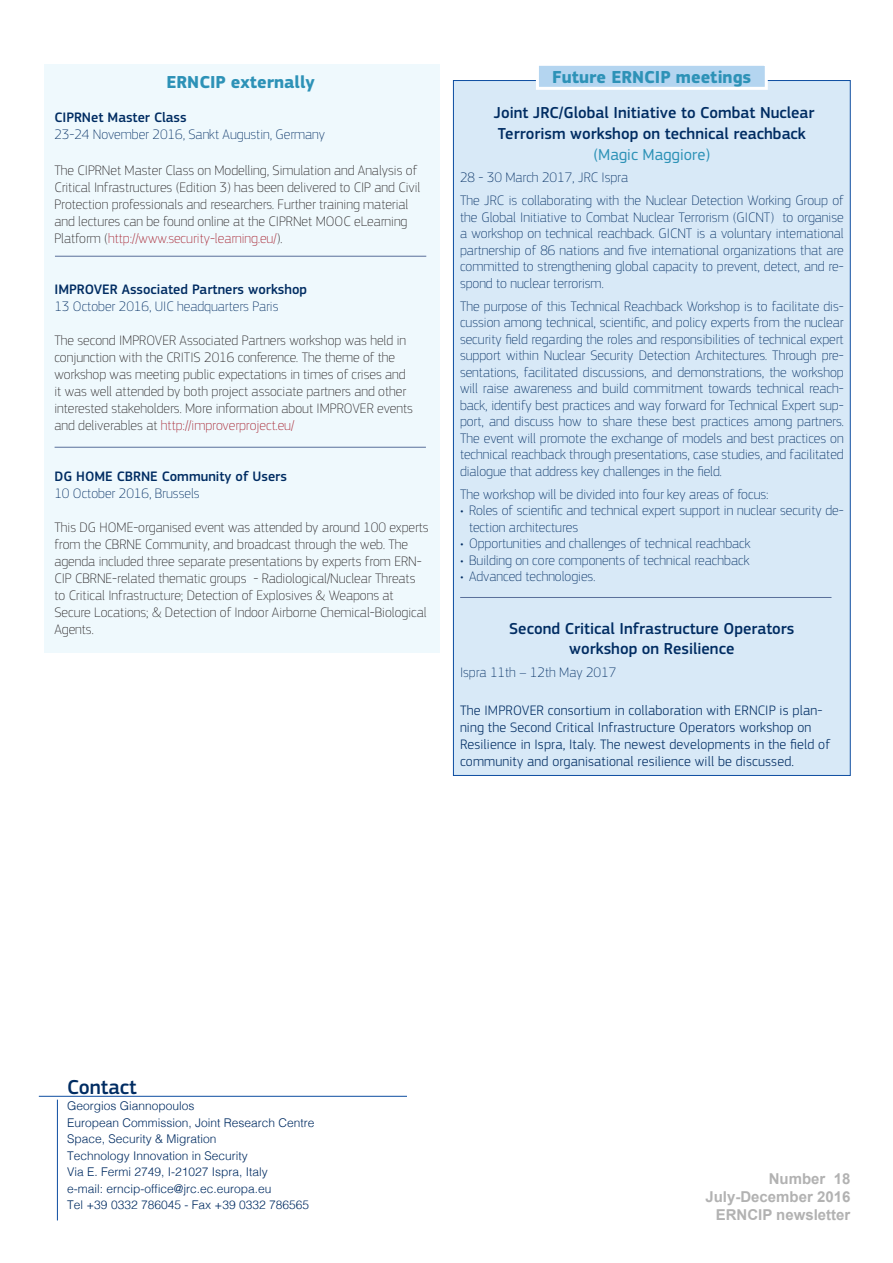
<style>
.page{position:relative;width:893px;height:1263px;background:#fff}
.page>*{position:absolute;margin:0;border:0;box-sizing:border-box;transform-origin:0 0}
.t1{font:500 21px "PF Square Sans Pro";color:#002c62}
.t2{font:700 18px "PF Square Sans Pro";color:#2d92b7}
.t3{font:500 16.5px/21px "PF Square Sans Pro";color:#002c62}
.t4{font:16.5px "PF Square Sans Pro";color:#2d92b7}
.t5{font:700 15px/18px "Arial";color:#b2b2b2;text-align:right}
.t6{font:100 14.25px/16.5px "PF Square Sans Pro";color:#002c62}
.t7{font:100 14.25px/17.1px "PF Square Sans Pro";color:#231f20}
.t8{font:300 14.25px/17.1px "PF Square Sans Pro";letter-spacing:.01em;color:#002c62}
.t9{font:500 14.25px "PF Square Sans Pro";color:#002c62}
.t10{font:300 12px/16.5px "Helvetica";color:#002c62}
.s1{color:#a41c2a}
</style>
<div class="page">
<div style="left:453px;top:81px;width:397px;height:694px;background:#d8e9f7"></div>
<hr style="left:460px;top:597px;width:371px;height:1px;background:#596f9a">
<div style="left:537px;top:64px;width:229px;height:24px;background:#b4d5f0"></div>
<div style="left:536px;top:63px;width:232px;height:27px;border:3px solid #fff"></div>
<hr style="left:39px;top:1096px;width:368px;height:1px;background:#0d4da1">
<hr style="left:57px;top:1100px;width:1px;height:120px;background:#0d4da1">
<div style="left:44px;top:64px;width:396px;height:589px;background:#eff9fd"></div>
<hr style="left:55px;top:447px;width:371px;height:1px;background:#596f9a">
<hr style="left:55px;top:256px;width:371px;height:1px;background:#596f9a">
<p class="t2" style="left:166px;top:71px;width:150px">ERNCIP externally</p>
<p class="t9" style="left:54px;top:109px;width:134px">CIPRNet Master Class</p>
<p class="t6" style="left:54px;top:125px;width:272px">23-24 November 2016, Sankt Augustin, Germany</p>
<p class="t7" style="left:54px;top:161px;width:368px">The CIPRNet Master Class on Modelling, Simulation and Analysis of Critical Infrastructures (Edition 3) has been delivered to CIP and Civil Protection professionals and researchers. Further training material and lectures can be found online at the CIPRNet MOOC eLearning Platform (<span class="s1">http://www.security-learning.eu/</span>).</p>
<p class="t9" style="left:54px;top:281px;width:254px">IMPROVER Associated Partners workshop</p>
<p class="t6" style="left:54px;top:298px;width:226px">13 October 2016, UIC headquarters Paris</p>
<p class="t7" style="left:54px;top:331px;width:360px">The second IMPROVER Associated Partners workshop was held in conjunction with the CRITIS 2016 conference. The theme of the workshop was meeting public expectations in times of crises and it was well attended by both project associate partners and other interested stakeholders. More information about IMPROVER events and deliverables at <span class="s1">http://improverproject.eu/</span></p>
<p class="t9" style="left:54px;top:468px;width:234px">DG HOME CBRNE Community of Users</p>
<p class="t6" style="left:54px;top:485px;width:147px">10 October 2016, Brussels</p>
<p class="t7" style="left:54px;top:518px;width:376px">This DG HOME-organised event was attended by around 100 experts from the CBRNE Community, and broadcast through the web. The agenda included three separate presentations by experts from ERN-CIP CBRNE-related thematic groups - Radiological/Nuclear Threats to Critical Infrastructure; Detection of Explosives &amp; Weapons at Secure Locations; &amp; Detection of Indoor Airborne Chemical-Biological Agents.</p>
<p class="t2" style="left:552px;top:66px;width:201px">Future ERNCIP meetings</p>
<p class="t3" style="left:494px;top:102px;width:322px">Joint JRC/Global Initiative to Combat Nuclear<br>Terrorism workshop on technical reachback</p>
<p class="t4" style="left:593px;top:145px;width:118px">(Magic Maggiore)</p>
<p class="t6" style="left:460px;top:166px;width:385px;line-height:22.8px">28 - 30 March 2017, JRC Ispra<br>The JRC is collaborating with the Nuclear Detection Working Group of</p>
<p class="t6" style="left:460px;top:209px;width:385px;text-align:justify">the Global Initiative to Combat Nuclear Terrorism (GICNT) to organise a workshop on technical reachback. GICNT is a voluntary international partnership of 86 nations and five international organizations that are committed to strengthening global capacity to prevent, detect, and re&shy;spond to nuclear terrorism.</p>
<p class="t6" style="left:460px;top:298px;width:385px;text-align:justify">The purpose of this Technical Reachback Workshop is to facilitate dis&shy;cussion among technical, scientific, and policy experts from the nuclear security field regarding the roles and responsibilities of technical expert support within Nuclear Security Detection Architectures. Through pre&shy;sentations, facilitated discussions, and demonstrations, the workshop will raise awareness and build commitment towards technical reach&shy;back, identify best practices and way forward for Technical Expert sup&shy;port, and discuss how to share these best practices among partners.<br>The event will promote the exchange of models and best practices on technical reachback through presentations, case studies, and facilitated dialogue that address key challenges in the field.</p>
<p class="t6" style="left:460px;top:485px;width:310px">The workshop will be divided into four key areas of focus:</p>
<p class="t6" style="left:469px;top:502px;width:376px;text-indent:-9px">• Roles of scientific and technical expert support in nuclear security de&shy;tection architectures</p>
<p class="t6" style="left:460px;top:535px;width:292px">• Opportunities and challenges of technical reachback</p>
<p class="t6" style="left:460px;top:551px;width:291px">• Building on core components of technical reachback</p>
<p class="t6" style="left:460px;top:568px;width:137px">• Advanced technologies.</p>
<p class="t3" style="left:509px;top:619px;width:287px;line-height:19.8px;text-align:center">Second Critical Infrastructure Operators workshop on Resilience</p>
<p class="t6" style="left:460px;top:663px;width:158px">Ispra 11th – 12th May 2017</p>
<p class="t8" style="left:460px;top:701px;width:372px">The IMPROVER consortium in collaboration with ERNCIP is plan&shy;ning the Second Critical Infrastructure Operators workshop on Resilience in Ispra, Italy. The newest developments in the field of community and organisational resilience will be discussed.</p>
<h1 class="t1" style="left:67px;top:1074px;width:71px">Contact</h1>
<p class="t10" style="left:67px;top:1097px;width:249px">Georgios Giannopoulos<br>European Commission, Joint Research Centre Space, Security &amp; Migration<br>Technology Innovation in Security<br>Via E. Fermi 2749, I-21027 Ispra, Italy<br>e-mail: erncip-office@jrc.ec.europa.eu<br>Tel +39 0332 786045 - Fax +39 0332 786565</p>
<p class="t5" style="left:705px;top:1171px;width:147px">Number 18<br>July-December 2016<br>ERNCIP newsletter</p>
</div>
